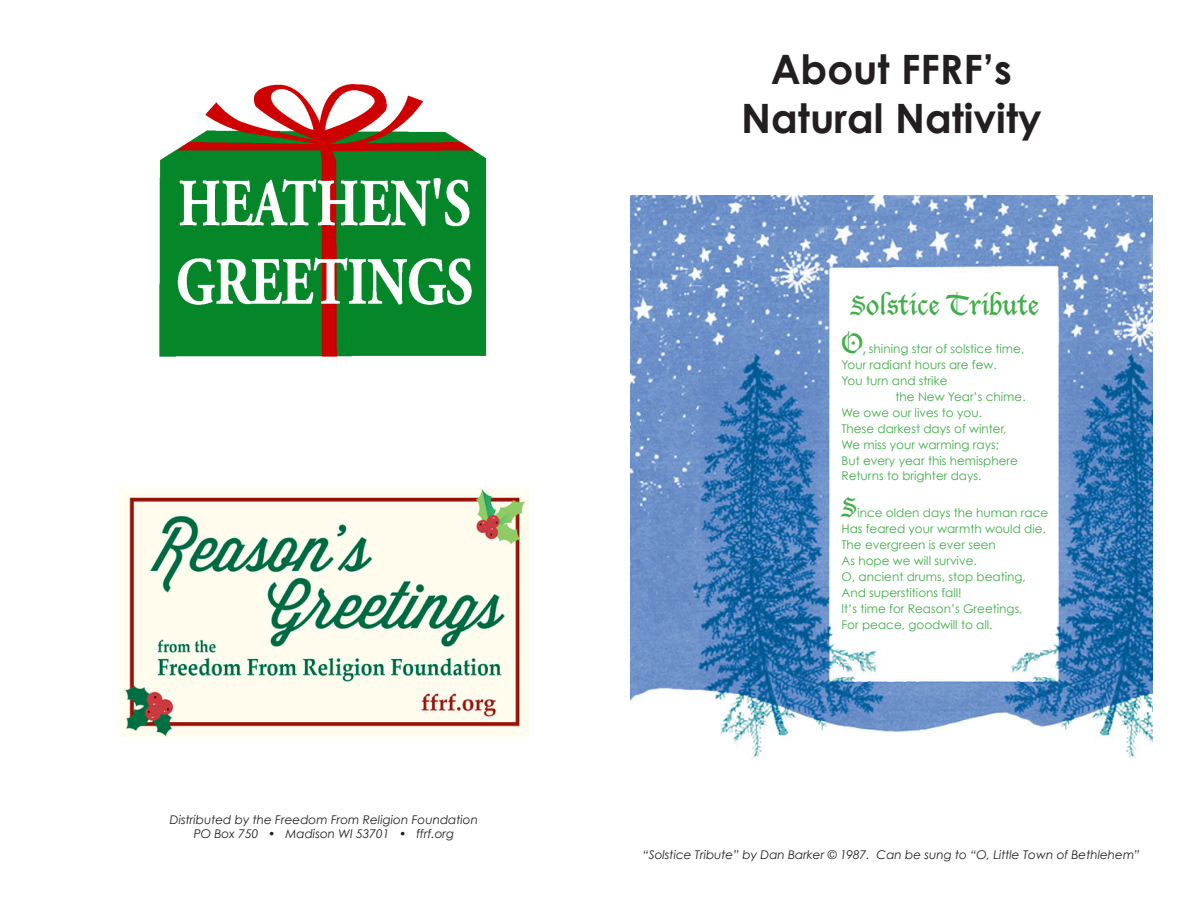
<style>
.page{position:relative;width:1188px;height:918px;background:#fff}
.page>*{position:absolute;margin:0;border:0;box-sizing:border-box;transform-origin:0 0}
.t1{font:700 40.5px "Century Gothic";color:#231f20}
.t2{font:27px "Lucida Blackletter";color:#40ae49}
.t3{font:12px "Century Gothic";color:#40ae49}
.t4{font:italic 12px "Century Gothic";color:#231f20}
.s1{font-family:"Bell Gothic Std";font-weight:700}
</style>
<div class="page">
<img style="left:630px;top:195px;width:523px;height:564px">
<img style="left:159px;top:84px;width:328px;height:272px">
<img style="left:119px;top:488px;width:410px;height:249px">
<p class="t4" style="left:170px;top:812px;width:310px">Distributed by the Freedom From Religion Foundation</p>
<p class="t4" style="left:194px;top:826px;width:262px">PO Box 750 • Madison WI 53701 • ffrf.org</p>
<p class="t1" style="left:771px;top:44px;width:243px">About FFRF’s</p>
<p class="t1" style="left:741px;top:93px;width:302px">Natural Nativity</p>
<p class="t2" style="left:850px;top:289px;width:191px">Solstice Tribute</p>
<p class="t2" style="left:842px;top:327px;width:23px">O</p>
<p class="t3" style="left:863px;top:342px;width:163px"><span class="s1">,</span> shining star of solstice time,</p>
<p class="t3" style="left:842px;top:357px;width:157px">Your radiant hours are few.</p>
<p class="t3" style="left:842px;top:373px;width:107px">You turn and strike</p>
<p class="t3" style="left:896px;top:389px;width:132px">the New Year’s chime.</p>
<p class="t3" style="left:842px;top:405px;width:142px">We owe our lives to you.</p>
<p class="t3" style="left:842px;top:421px;width:166px">These darkest days of winter,</p>
<p class="t3" style="left:842px;top:437px;width:159px">We miss your warming rays;</p>
<p class="t3" style="left:842px;top:453px;width:178px">But every year this hemisphere</p>
<p class="t3" style="left:842px;top:469px;width:142px">Returns to brighter days.</p>
<p class="t2" style="left:842px;top:491px;width:17px">S</p>
<p class="t3" style="left:857px;top:506px;width:192px">ince olden days the human race</p>
<p class="t3" style="left:842px;top:522px;width:206px">Has feared your warmth would die.</p>
<p class="t3" style="left:842px;top:537px;width:156px">The evergreen is ever seen</p>
<p class="t3" style="left:842px;top:553px;width:137px">As hope we will survive.</p>
<p class="t3" style="left:842px;top:569px;width:186px">O, ancient drums, stop beating,</p>
<p class="t3" style="left:842px;top:585px;width:122px">And superstitions fall!</p>
<p class="t3" style="left:842px;top:601px;width:183px">It’s time for Reason’s Greetings,</p>
<p class="t3" style="left:842px;top:617px;width:153px">For peace, goodwill to all.</p>
<p class="t4" style="left:643px;top:847px;width:499px">“Solstice Tribute” by Dan Barker © 1987. Can be sung to “O, Little Town of Bethlehem”</p>
</div>
